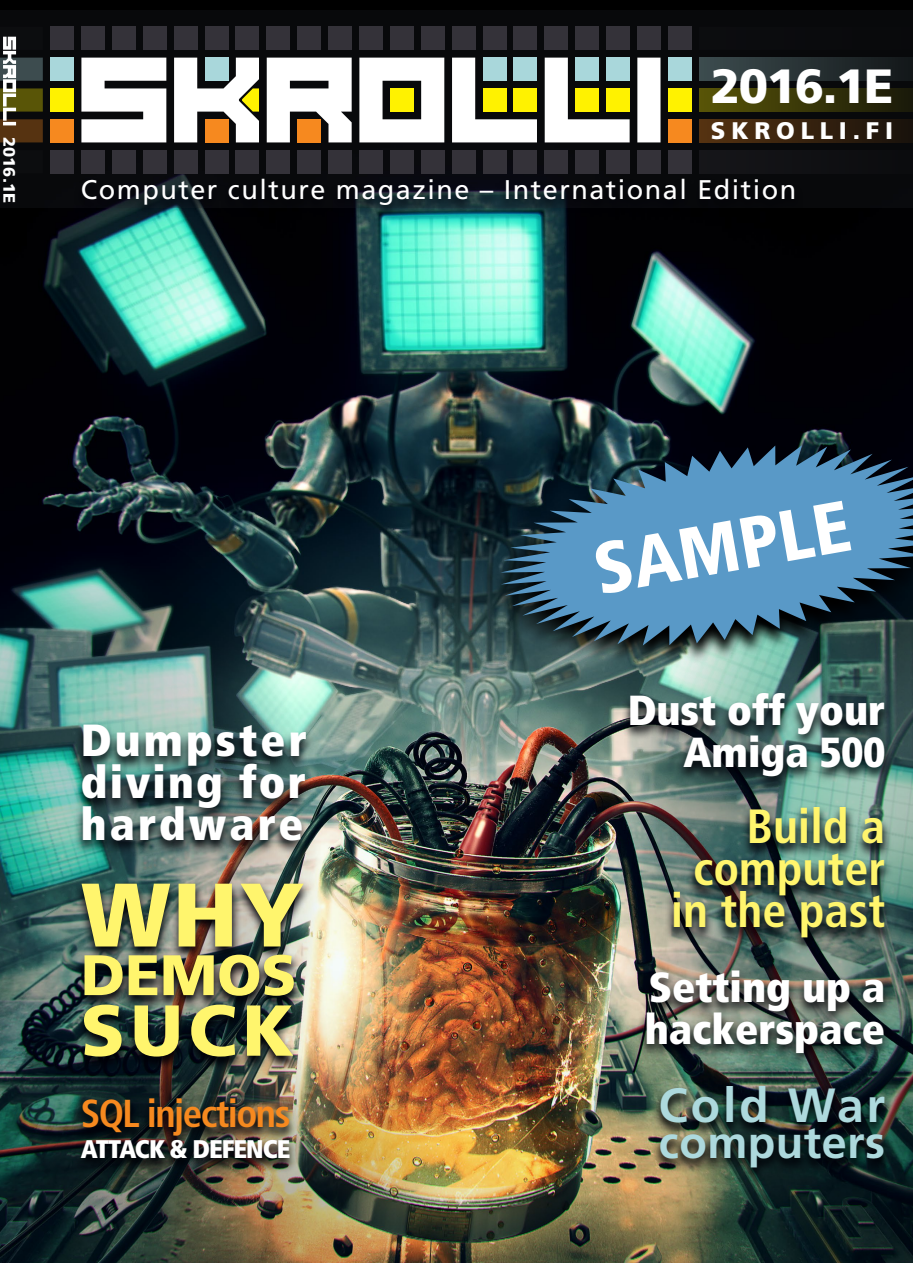
<style>
.page{position:relative;width:913px;height:1263px;background:#fff}
.page>*{position:absolute;margin:0;border:0;box-sizing:border-box;transform-origin:0 0}
.t1{font:900 90px "Frutiger LT Std";color:#fff56d}
.t2{font:900 condensed 72px "Frutiger LT Std";color:#fff}
.t3{font:900 72px "Frutiger LT Std";color:#fff56d}
.t4{font:900 57px "Frutiger LT Std";color:#fff56d}
.t5{font:700 condensed 48px/42px "Frutiger LT Std";color:#fff56d;text-align:right}
.t6{font:700 48px "Frutiger LT Std";letter-spacing:.06em;color:#add9dd}
.t7{font:900 48px "Frutiger LT Std";letter-spacing:-.03em;color:#fff}
.t8{font:900 condensed 45px/42px "Frutiger LT Std";letter-spacing:.07em;color:#fff;text-align:justify}
.t9{font:700 45px "Frutiger LT Std";letter-spacing:.01em;color:#add9dd}
.t10{font:900 condensed 42px/42px "Frutiger LT Std";color:#fff;text-align:right}
.t11{font:700 condensed 39px "Frutiger LT Std";letter-spacing:-.04em;color:#f6891f}
.t12{font:27px "Frutiger LT Std";letter-spacing:.055em;color:#fff}
.t13{font:900 condensed 25.5px "Frutiger LT Std";letter-spacing:-.04em;color:#fff}
.t14{font:900 24px "Frutiger LT Std";letter-spacing:.24em;color:#fff}
.t15{font:900 16.5px "Frutiger LT Std";letter-spacing:.01em;color:#fff}
</style>
<div class="page">
<img style="left:0;top:0;width:912px;height:1263px">
<img style="left:613px;top:667px;width:299px;height:596px">
<img style="left:0;top:516px;width:323px;height:747px">
<img style="left:28px;top:1049px;width:422px;height:214px">
<svg style="left:0;top:10px;width:912px;height:198px;fill:#08090b"></svg>
<div style="left:50px;top:27px;width:24px;height:23px;background:#343239"></div>
<div style="left:81px;top:27px;width:23px;height:23px;background:#343239"></div>
<div style="left:112px;top:27px;width:23px;height:23px;background:#343239"></div>
<div style="left:143px;top:27px;width:23px;height:23px;background:#343239"></div>
<div style="left:174px;top:27px;width:23px;height:23px;background:#343239"></div>
<div style="left:205px;top:27px;width:23px;height:23px;background:#343239"></div>
<div style="left:236px;top:27px;width:23px;height:23px;background:#343239"></div>
<div style="left:266px;top:27px;width:24px;height:23px;background:#343239"></div>
<div style="left:297px;top:27px;width:23px;height:23px;background:#343239"></div>
<div style="left:328px;top:27px;width:23px;height:23px;background:#343239"></div>
<div style="left:359px;top:27px;width:23px;height:23px;background:#343239"></div>
<div style="left:390px;top:27px;width:23px;height:23px;background:#343239"></div>
<div style="left:421px;top:27px;width:23px;height:23px;background:#343239"></div>
<div style="left:452px;top:27px;width:23px;height:23px;background:#343239"></div>
<div style="left:482px;top:27px;width:24px;height:23px;background:#343239"></div>
<div style="left:513px;top:27px;width:23px;height:23px;background:#343239"></div>
<div style="left:544px;top:27px;width:23px;height:23px;background:#343239"></div>
<div style="left:575px;top:27px;width:23px;height:23px;background:#343239"></div>
<div style="left:606px;top:27px;width:23px;height:23px;background:#343239"></div>
<div style="left:637px;top:27px;width:23px;height:23px;background:#343239"></div>
<div style="left:668px;top:27px;width:23px;height:23px;background:#343239"></div>
<div style="left:50px;top:150px;width:24px;height:23px;background:#343239"></div>
<div style="left:81px;top:150px;width:23px;height:23px;background:#343239"></div>
<div style="left:112px;top:150px;width:23px;height:23px;background:#343239"></div>
<div style="left:143px;top:150px;width:23px;height:23px;background:#343239"></div>
<div style="left:174px;top:150px;width:23px;height:23px;background:#343239"></div>
<div style="left:205px;top:150px;width:23px;height:23px;background:#343239"></div>
<div style="left:236px;top:150px;width:23px;height:23px;background:#343239"></div>
<div style="left:266px;top:150px;width:24px;height:23px;background:#343239"></div>
<div style="left:297px;top:150px;width:23px;height:23px;background:#343239"></div>
<div style="left:328px;top:150px;width:23px;height:23px;background:#343239"></div>
<div style="left:359px;top:150px;width:23px;height:23px;background:#343239"></div>
<div style="left:390px;top:150px;width:23px;height:23px;background:#343239"></div>
<div style="left:421px;top:150px;width:23px;height:23px;background:#343239"></div>
<div style="left:452px;top:150px;width:23px;height:23px;background:#343239"></div>
<div style="left:482px;top:150px;width:24px;height:23px;background:#343239"></div>
<div style="left:513px;top:150px;width:23px;height:23px;background:#343239"></div>
<div style="left:544px;top:150px;width:23px;height:23px;background:#343239"></div>
<div style="left:575px;top:150px;width:23px;height:23px;background:#343239"></div>
<div style="left:606px;top:150px;width:23px;height:23px;background:#343239"></div>
<div style="left:637px;top:150px;width:23px;height:23px;background:#343239"></div>
<div style="left:668px;top:150px;width:23px;height:23px;background:#343239"></div>
<div style="left:50px;top:58px;width:24px;height:23px;background:#a9d7db"></div>
<div style="left:668px;top:58px;width:23px;height:23px;background:#a9d7db"></div>
<div style="left:50px;top:88px;width:24px;height:24px;background:#fff200"></div>
<div style="left:668px;top:88px;width:23px;height:24px;background:#fff200"></div>
<div style="left:698px;top:27px;width:214px;height:23px;background:#0a0b0d"></div>
<svg style="left:0;top:150px;width:43px;height:23px"></svg>
<div style="left:698px;top:150px;width:214px;height:23px;background:#101114"></div>
<div style="left:698px;top:58px;width:214px;height:23px;background:linear-gradient(to right,#3d4d4f,#13171a)"></div>
<div style="left:698px;top:88px;width:214px;height:24px;background:linear-gradient(to right,#595507,#1a190a)"></div>
<div style="left:698px;top:119px;width:214px;height:23px;background:linear-gradient(to right,#563311,#19120c)"></div>
<div style="left:50px;top:119px;width:24px;height:23px;background:#f6891f"></div>
<div style="left:668px;top:119px;width:23px;height:23px;background:#f6891f"></div>
<svg style="left:81px;top:58px;width:85px;height:84px"></svg>
<svg style="left:359px;top:58px;width:85px;height:84px"></svg>
<svg style="left:452px;top:58px;width:84px;height:84px"></svg>
<svg style="left:544px;top:58px;width:85px;height:84px"></svg>
<svg style="left:637px;top:58px;width:23px;height:84px"></svg>
<svg style="left:174px;top:58px;width:85px;height:84px"></svg>
<svg style="left:266px;top:58px;width:85px;height:84px"></svg>
<svg style="left:0;top:27px;width:43px;height:115px"></svg>
<img style="left:73px;top:881px;width:239px;height:191px">
<img style="left:72px;top:1096px;width:226px;height:77px">
<img style="left:651px;top:1083px;width:241px;height:100px">
<img style="left:74px;top:722px;width:241px;height:134px">
<img style="left:621px;top:691px;width:272px;height:99px">
<img style="left:637px;top:967px;width:254px;height:100px">
<img style="left:664px;top:804px;width:228px;height:149px">
<svg style="left:75px;top:178px;width:727px;height:41px;fill:#07080c"></svg>
<img style="left:490px;top:445px;width:422px;height:222px">
<svg style="left:500px;top:445px;width:412px;height:200px;fill:#5999c7"></svg>
<p class="t15" style="left:19px;top:136px;width:68px;rotate:90deg">2016.1E</p>
<h3 class="t7" style="left:710px;top:57px;width:184px">2016.1E</h3>
<p class="t14" style="left:710px;top:116px;width:183px">SKROLLI.FI</p>
<p class="t12" style="left:81px;top:174px;width:716px">Computer culture magazine – International Edition</p>
<h3 class="t8" style="left:81px;top:719px;width:228px">Dumpster diving for hardware</h3>
<h1 class="t1" style="left:81px;top:861px;width:225px">WHY</h1>
<h3 class="t4" style="left:81px;top:941px;width:217px">DEMOS</h3>
<h2 class="t3" style="left:81px;top:987px;width:215px">SUCK</h2>
<h3 class="t11" style="left:81px;top:1091px;width:211px">SQL injections</h3>
<p class="t13" style="left:81px;top:1133px;width:211px">ATTACK &amp; DEFENCE</p>
<h2 class="t2" style="left:587px;top:527px;width:260px;rotate:-10deg">SAMPLE</h2>
<h3 class="t10" style="left:627px;top:689px;width:259px">Dust off your<br>Amiga 500</h3>
<h3 class="t5" style="left:670px;top:806px;width:216px">Build a computer in the past</h3>
<h3 class="t10" style="left:644px;top:965px;width:242px;text-align:left">Setting up a hackerspace</h3>
<h3 class="t6" style="left:658px;top:1077px;width:228px">Cold War</h3>
<h3 class="t9" style="left:658px;top:1116px;width:228px">computers</h3>
</div>
